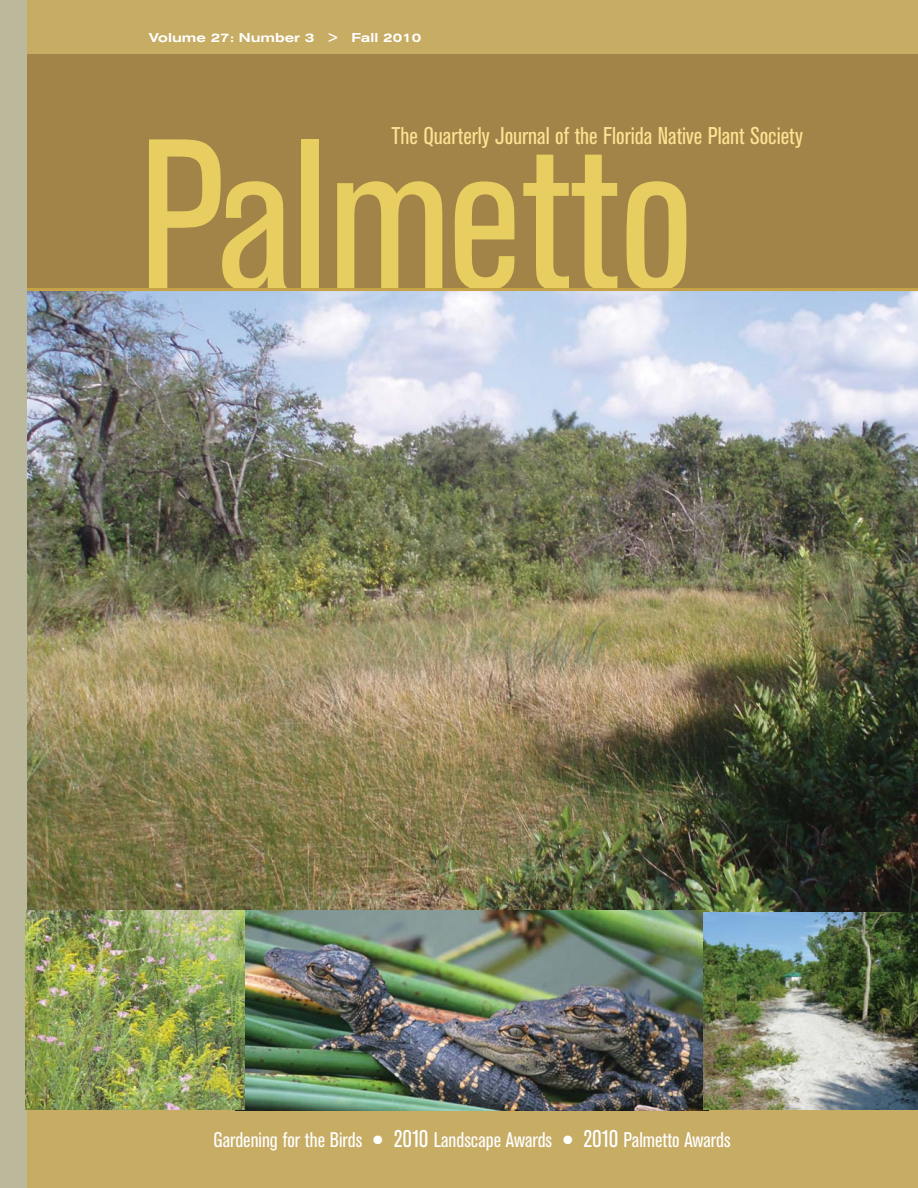
<style>
.page{position:relative;width:918px;height:1188px;background:#c7ac64}
.page>*{position:absolute;margin:0;border:0;box-sizing:border-box;transform-origin:0 0}
.t1{font:condensed 211.5px "Akzidenz Grotesk BE";color:#e8cd60}
.t2{font:condensed 24px "Akzidenz Grotesk BE";color:#ffe292}
.t3{font:condensed 21px "Akzidenz Grotesk BE";color:#fff}
.t4{font:500 expanded 12.75px "Akzidenz Grotesk BE";color:#fff}
.s1{font-size:24px}
</style>
<div class="page">
<div style="left:0;top:54px;width:918px;height:248px;background:#a28448"></div>
<img style="left:27px;top:291px;width:891px;height:621px">
<hr style="left:0;top:288px;width:918px;height:3px;background:#c7a347">
<div style="left:0;top:0;width:27px;height:1188px;background:#bbb89c"></div>
<img style="left:244px;top:910px;width:464px;height:200px">
<img style="left:704px;top:912px;width:214px;height:198px">
<img style="left:26px;top:910px;width:218px;height:200px">
<p class="t4" style="left:149px;top:33px;width:274px">Volume 27: Number 3 &gt; Fall 2010</p>
<p class="t2" style="left:392px;top:127px;width:413px">The Quarterly Journal of the Florida Native Plant Society</p>
<h1 class="t1" style="left:138px;top:139px;width:557px">Palmetto</h1>
<p class="t3" style="left:214px;top:1133px;width:519px">Gardening for the Birds ● <span class="s1">2010</span> Landscape Awards ● <span class="s1">2010</span> Palmetto Awards</p>
</div>
